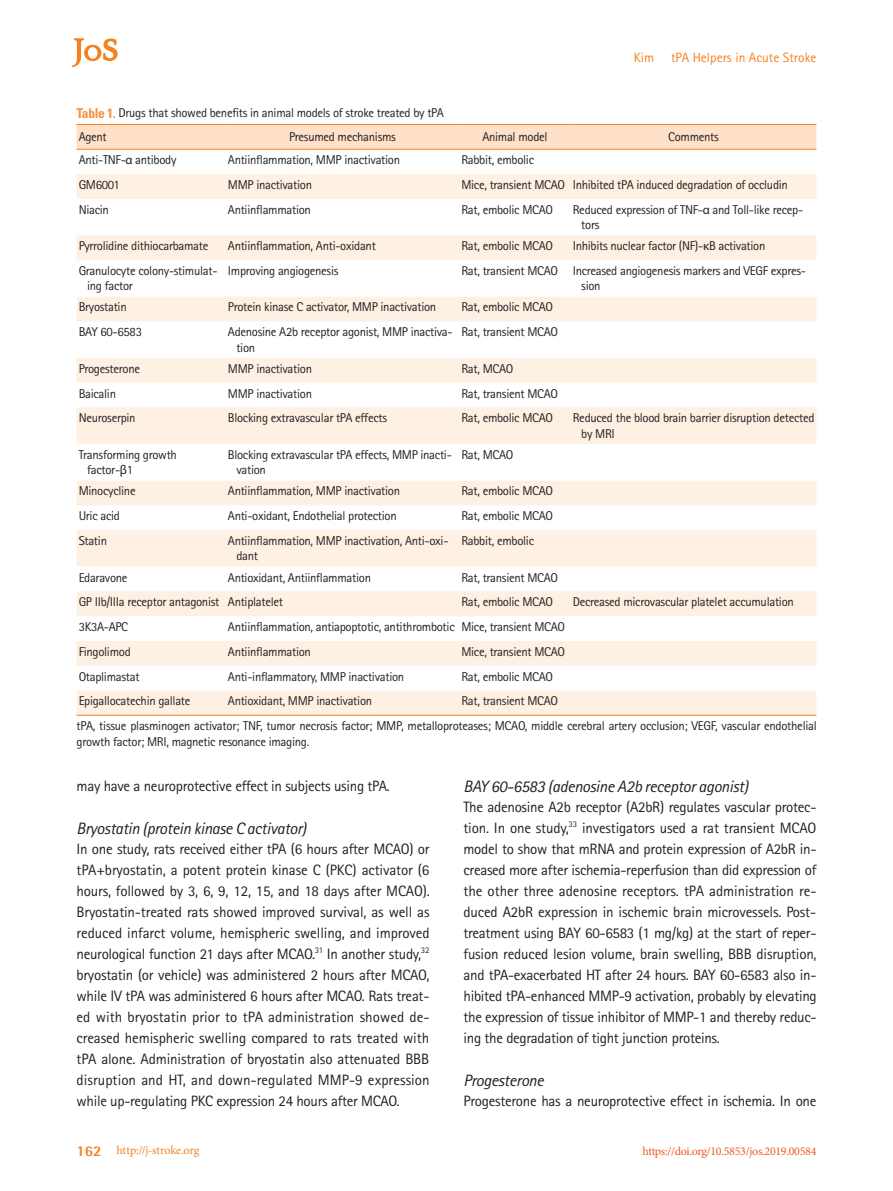
<style>
.page{position:relative;width:893px;height:1191px;background:#fff}
.page>*{position:absolute;margin:0;border:0;box-sizing:border-box;transform-origin:0 0}
.제목3_이탤릭체{font:italic 16.5px "Rotis Sans Serif Std";letter-spacing:-.02em;color:#231f20}
.들여쓰기_없음{font:15px/21px "Rotis Sans Serif Std";letter-spacing:-.02em;color:#231f20;text-align:justify}
.t1{font:13.5px "Rotis Sans Serif Std";color:#f58220}
.테이블본문{font:12.75px/15.3px "Rotis Sans Serif Std";letter-spacing:-.025em;color:#231f20}
.테이블_설명{font:12.75px/15.3px "Rotis Sans Serif Std";letter-spacing:-.025em;color:#231f20}
.테이블_제목{font:12.75px "Rotis Sans Serif Std";letter-spacing:-.025em;color:#231f20}
.t2{font:12px "Minion Pro";letter-spacing:-.025em;color:#f15921}
.t3{font:12px "Minion Pro";letter-spacing:-.015em;color:#f58220}
.s1{font-family:"Univers LT Std";font-weight:700;font-stretch:condensed;font-size:13.5px;color:#f6923c}
.s2{font-family:"Myriad Pro"}
.s3{font-family:"Rotis Semi Sans Std";font-weight:800;font-size:15px}
</style>
<div class="page">
<svg style="left:72px;top:38px;width:46px;height:29px"></svg>
<div style="left:77px;top:125px;width:739px;height:24px;background:#fee1c8"></div>
<svg style="left:77px;top:174px;width:739px;height:541px"></svg>
<div style="left:77px;top:235px;width:739px;height:25px;background:#fef0e2"></div>
<hr style="left:77px;top:124px;width:149px;height:1px;background:#f58220">
<hr style="left:226px;top:124px;width:233px;height:1px;background:#f58220">
<hr style="left:459px;top:124px;width:112px;height:1px;background:#f58220">
<hr style="left:571px;top:124px;width:245px;height:1px;background:#f58220">
<hr style="left:77px;top:149px;width:149px;height:1px;background:#f58220">
<hr style="left:226px;top:149px;width:233px;height:1px;background:#f58220">
<hr style="left:459px;top:149px;width:112px;height:1px;background:#f58220">
<hr style="left:571px;top:149px;width:245px;height:1px;background:#f58220">
<hr style="left:77px;top:715px;width:149px;height:1px;background:#f58220">
<hr style="left:226px;top:715px;width:233px;height:1px;background:#f58220">
<hr style="left:459px;top:715px;width:112px;height:1px;background:#f58220">
<hr style="left:571px;top:715px;width:245px;height:1px;background:#f58220">
<p class="t1" style="left:634px;top:50px;width:22px">Kim</p>
<p class="t1" style="left:671px;top:50px;width:147px">tPA Helpers in Acute Stroke</p>
<p class="테이블_제목" style="left:77px;top:105px;width:369px"><span class="s1">Table 1.</span> Drugs that showed benefits in animal models of stroke treated by tPA</p>
<p class="테이블본문" style="left:79px;top:129px;width:30px">Agent</p>
<p class="테이블본문" style="left:289px;top:129px;width:108px">Presumed mechanisms</p>
<p class="테이블본문" style="left:482px;top:129px;width:67px">Animal model</p>
<p class="테이블본문" style="left:668px;top:129px;width:52px">Comments</p>
<p class="테이블본문" style="left:79px;top:152px;width:99px">Anti-TNF-<span class="s2">α</span> antibody</p>
<p class="테이블본문" style="left:228px;top:152px;width:174px">Antiinflammation, MMP inactivation</p>
<p class="테이블본문" style="left:461px;top:152px;width:74px">Rabbit, embolic</p>
<p class="테이블본문" style="left:79px;top:177px;width:43px">GM6001</p>
<p class="테이블본문" style="left:228px;top:177px;width:86px">MMP inactivation</p>
<p class="테이블본문" style="left:461px;top:177px;width:105px">Mice, transient MCAO</p>
<p class="테이블본문" style="left:573px;top:177px;width:217px">Inhibited tPA induced degradation of occludin</p>
<p class="테이블본문" style="left:79px;top:201px;width:32px">Niacin</p>
<p class="테이블본문" style="left:228px;top:201px;width:85px">Antiinflammation</p>
<p class="테이블본문" style="left:461px;top:201px;width:93px">Rat, embolic MCAO</p>
<p class="테이블본문" style="left:581px;top:201px;width:223px;text-indent:-9px">Reduced expression of TNF-<span class="s2">α</span> and Toll-like recep&shy;tors</p>
<p class="테이블본문" style="left:79px;top:238px;width:131px">Pyrrolidine dithiocarbamate</p>
<p class="테이블본문" style="left:228px;top:238px;width:150px">Antiinflammation, Anti-oxidant</p>
<p class="테이블본문" style="left:461px;top:238px;width:93px">Rat, embolic MCAO</p>
<p class="테이블본문" style="left:573px;top:238px;width:194px">Inhibits nuclear factor (NF)-<span class="s2">κ</span>B activation</p>
<p class="테이블본문" style="left:87px;top:263px;width:132px;text-indent:-9px">Granulocyte colony-stimulat&shy;ing factor</p>
<p class="테이블본문" style="left:228px;top:263px;width:112px">Improving angiogenesis</p>
<p class="테이블본문" style="left:461px;top:263px;width:98px">Rat, transient MCAO</p>
<p class="테이블본문" style="left:581px;top:263px;width:226px;text-indent:-9px">Increased angiogenesis markers and VEGF expres&shy;sion</p>
<p class="테이블본문" style="left:79px;top:299px;width:50px">Bryostatin</p>
<p class="테이블본문" style="left:228px;top:299px;width:210px">Protein kinase C activator, MMP inactivation</p>
<p class="테이블본문" style="left:461px;top:299px;width:93px">Rat, embolic MCAO</p>
<p class="테이블본문" style="left:79px;top:324px;width:65px">BAY 60-6583</p>
<p class="테이블본문" style="left:236px;top:324px;width:218px;text-indent:-9px">Adenosine A2b receptor agonist, MMP inactiva&shy;tion</p>
<p class="테이블본문" style="left:461px;top:324px;width:98px">Rat, transient MCAO</p>
<p class="테이블본문" style="left:79px;top:361px;width:63px">Progesterone</p>
<p class="테이블본문" style="left:228px;top:361px;width:86px">MMP inactivation</p>
<p class="테이블본문" style="left:461px;top:361px;width:53px">Rat, MCAO</p>
<p class="테이블본문" style="left:79px;top:385px;width:39px">Baicalin</p>
<p class="테이블본문" style="left:228px;top:385px;width:86px">MMP inactivation</p>
<p class="테이블본문" style="left:461px;top:385px;width:98px">Rat, transient MCAO</p>
<p class="테이블본문" style="left:79px;top:410px;width:59px">Neuroserpin</p>
<p class="테이블본문" style="left:228px;top:410px;width:161px">Blocking extravascular tPA effects</p>
<p class="테이블본문" style="left:461px;top:410px;width:93px">Rat, embolic MCAO</p>
<p class="테이블본문" style="left:581px;top:410px;width:235px;text-indent:-9px">Reduced the blood brain barrier disruption detected by MRI</p>
<p class="테이블본문" style="left:87px;top:447px;width:91px;text-indent:-9px">Transforming growth factor-<span class="s2">β</span>1</p>
<p class="테이블본문" style="left:236px;top:447px;width:217px;text-indent:-9px">Blocking extravascular tPA effects, MMP inacti&shy;vation</p>
<p class="테이블본문" style="left:461px;top:447px;width:53px">Rat, MCAO</p>
<p class="테이블본문" style="left:79px;top:483px;width:59px">Minocycline</p>
<p class="테이블본문" style="left:228px;top:483px;width:174px">Antiinflammation, MMP inactivation</p>
<p class="테이블본문" style="left:461px;top:483px;width:93px">Rat, embolic MCAO</p>
<p class="테이블본문" style="left:79px;top:508px;width:43px">Uric acid</p>
<p class="테이블본문" style="left:228px;top:508px;width:170px">Anti-oxidant, Endothelial protection</p>
<p class="테이블본문" style="left:461px;top:508px;width:93px">Rat, embolic MCAO</p>
<p class="테이블본문" style="left:79px;top:533px;width:30px">Statin</p>
<p class="테이블본문" style="left:236px;top:533px;width:214px;text-indent:-9px">Antiinflammation, MMP inactivation, Anti-oxi&shy;dant</p>
<p class="테이블본문" style="left:461px;top:533px;width:74px">Rabbit, embolic</p>
<p class="테이블본문" style="left:79px;top:569px;width:50px">Edaravone</p>
<p class="테이블본문" style="left:228px;top:569px;width:145px">Antioxidant, Antiinflammation</p>
<p class="테이블본문" style="left:461px;top:569px;width:98px">Rat, transient MCAO</p>
<p class="테이블본문" style="left:79px;top:594px;width:142px">GP IIb/IIIa receptor antagonist</p>
<p class="테이블본문" style="left:228px;top:594px;width:57px">Antiplatelet</p>
<p class="테이블본문" style="left:461px;top:594px;width:93px">Rat, embolic MCAO</p>
<p class="테이블본문" style="left:573px;top:594px;width:223px">Decreased microvascular platelet accumulation</p>
<p class="테이블본문" style="left:79px;top:619px;width:51px">3K3A-APC</p>
<p class="테이블본문" style="left:228px;top:619px;width:228px">Antiinflammation, antiapoptotic, antithrombotic</p>
<p class="테이블본문" style="left:461px;top:619px;width:105px">Mice, transient MCAO</p>
<p class="테이블본문" style="left:79px;top:644px;width:54px">Fingolimod</p>
<p class="테이블본문" style="left:228px;top:644px;width:85px">Antiinflammation</p>
<p class="테이블본문" style="left:461px;top:644px;width:105px">Mice, transient MCAO</p>
<p class="테이블본문" style="left:79px;top:668px;width:62px">Otaplimastat</p>
<p class="테이블본문" style="left:228px;top:668px;width:178px">Anti-inflammatory, MMP inactivation</p>
<p class="테이블본문" style="left:461px;top:668px;width:93px">Rat, embolic MCAO</p>
<p class="테이블본문" style="left:79px;top:693px;width:113px">Epigallocatechin gallate</p>
<p class="테이블본문" style="left:228px;top:693px;width:146px">Antioxidant, MMP inactivation</p>
<p class="테이블본문" style="left:461px;top:693px;width:98px">Rat, transient MCAO</p>
<p class="테이블_설명" style="left:77px;top:718px;width:742px">tPA, tissue plasminogen activator; TNF, tumor necrosis factor; MMP, metalloproteases; MCAO, middle cerebral artery occlusion; VEGF, vascular endothelial growth factor; MRI, magnetic resonance imaging.</p>
<p class="들여쓰기_없음" style="left:77px;top:775px;width:315px">may have a neuroprotective effect in subjects using tPA.</p>
<p class="제목3_이탤릭체" style="left:77px;top:819px;width:232px">Bryostatin (protein kinase C activator)</p>
<p class="들여쓰기_없음" style="left:77px;top:838px;width:355px">In one study, rats received either tPA (6 hours after MCAO) or tPA+bryostatin, a potent protein kinase C (PKC) activator (6 hours, followed by 3, 6, 9, 12, 15, and 18 days after MCAO).<br>Bryostatin-treated rats showed improved survival, as well as reduced infarct volume, hemispheric swelling, and improved neurological function 21 days after MCAO.<sup>31</sup> In another study,<sup>32 </sup>bryostatin (or vehicle) was administered 2 hours after MCAO, while IV tPA was administered 6 hours after MCAO. Rats treat&shy;ed with bryostatin prior to tPA administration showed de&shy;creased hemispheric swelling compared to rats treated with tPA alone. Administration of bryostatin also attenuated BBB disruption and HT, and down-regulated MMP-9 expression while up-regulating PKC expression 24 hours after MCAO.</p>
<p class="제목3_이탤릭체" style="left:463px;top:777px;width:286px">BAY 60-6583 (adenosine A2b receptor agonist)</p>
<p class="들여쓰기_없음" style="left:463px;top:796px;width:355px">The adenosine A2b receptor (A2bR) regulates vascular protec&shy;tion. In one study,<sup>33</sup> investigators used a rat transient MCAO model to show that mRNA and protein expression of A2bR in&shy;creased more after ischemia-reperfusion than did expression of the other three adenosine receptors. tPA administration re&shy;duced A2bR expression in ischemic brain microvessels. Post&shy;treatment using BAY 60-6583 (1 mg/kg) at the start of reper&shy;fusion reduced lesion volume, brain swelling, BBB disruption, and tPA-exacerbated HT after 24 hours. BAY 60-6583 also in&shy;hibited tPA-enhanced MMP-9 activation, probably by elevating the expression of tissue inhibitor of MMP-1 and thereby reduc&shy;ing the degradation of tight junction proteins.</p>
<p class="제목3_이탤릭체" style="left:463px;top:1071px;width:82px">Progesterone</p>
<p class="들여쓰기_없음" style="left:463px;top:1090px;width:354px">Progesterone has a neuroprotective effect in ischemia. In one</p>
<p class="t3" style="left:77px;top:1142px;width:124px"><span class="s3">162</span> http://j-stroke.org</p>
<p class="t2" style="left:643px;top:1143px;width:175px">https://doi.org/10.5853/jos.2019.00584</p>
</div>
